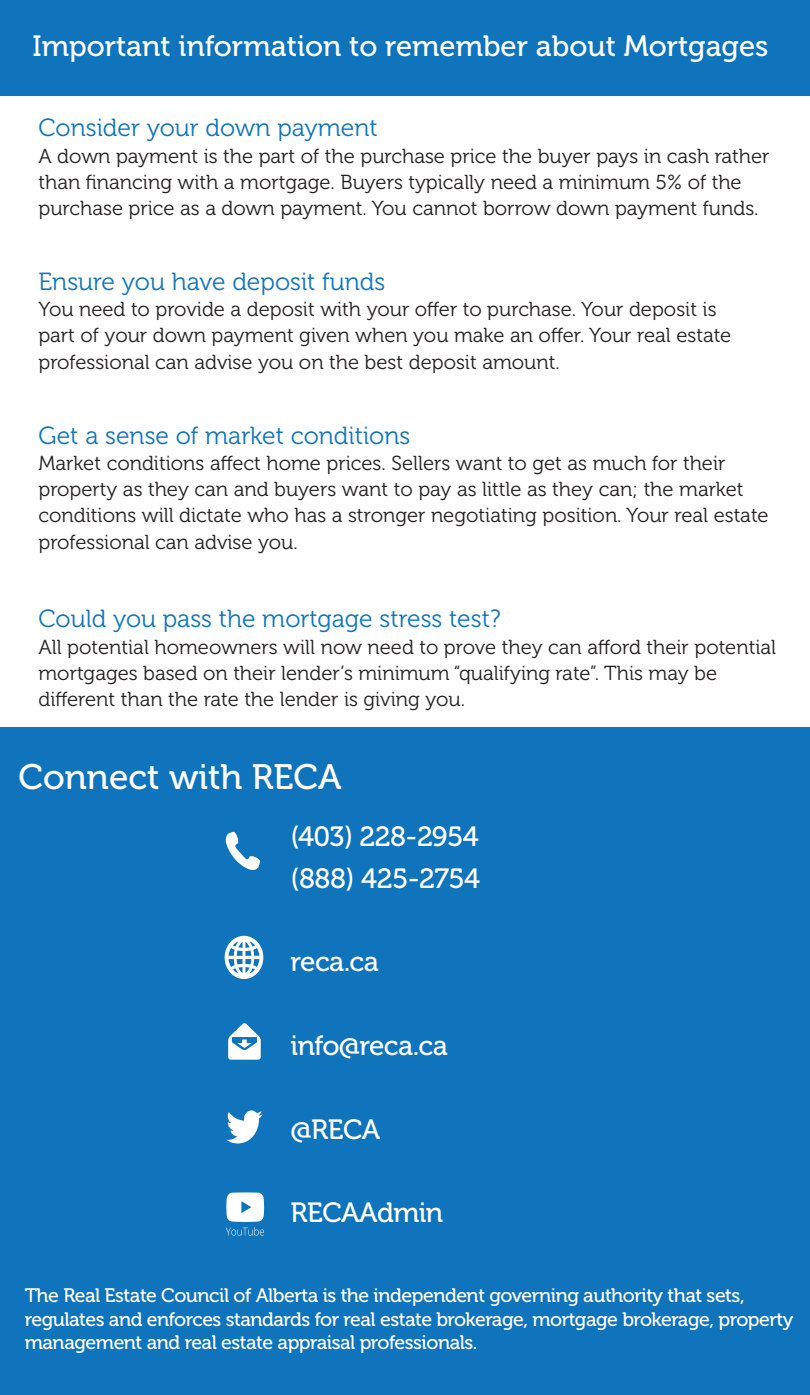
<style>
.page{position:relative;width:810px;height:1395px;background:#fff}
.page>*{position:absolute;margin:0;border:0;box-sizing:border-box;transform-origin:0 0}
.t1{font:35.25px "Museo 500";color:#fff}
.t2{font:29.25px "Museo 500";color:#fff}
.t3{font:27.75px "Museo 500";letter-spacing:-.02em;color:#fff}
.t4{font:24.75px "Museo 300";color:#1074bc}
.t5{font:20.25px/26.2px "Museo 300";color:#231f20}
.t6{font:19.5px/23.4px "Museo 500";letter-spacing:-.025em;color:#fff}
</style>
<div class="page">
<div style="left:0;top:0;width:810px;height:95px;background:#1074bc"></div>
<div style="left:0;top:728px;width:810px;height:667px;background:#1074bc"></div>
<svg style="left:226px;top:1110px;width:37px;height:33px"></svg>
<svg style="left:225px;top:831px;width:35px;height:39px"></svg>
<svg style="left:228px;top:1023px;width:33px;height:37px"></svg>
<svg style="left:225px;top:936px;width:38px;height:43px"></svg>
<svg style="left:226px;top:1192px;width:38px;height:44px"></svg>
<p class="t2" style="left:32px;top:30px;width:738px">Important information to remember about Mortgages</p>
<p class="t4" style="left:38px;top:114px;width:341px">Consider your down payment</p>
<p class="t5" style="left:38px;top:143px;width:733px">A down payment is the part of the purchase price the buyer pays in cash rather than financing with a mortgage. Buyers typically need a minimum 5% of the purchase price as a down payment. You cannot borrow down payment funds.</p>
<p class="t4" style="left:38px;top:268px;width:348px">Ensure you have deposit funds</p>
<p class="t5" style="left:38px;top:296px;width:694px">You need to provide a deposit with your offer to purchase. Your deposit is part of your down payment given when you make an offer. Your real estate professional can advise you on the best deposit amount.</p>
<p class="t4" style="left:38px;top:422px;width:373px">Get a sense of market conditions</p>
<p class="t5" style="left:38px;top:450px;width:732px">Market conditions affect home prices. Sellers want to get as much for their property as they can and buyers want to pay as little as they can; the market conditions will dictate who has a stronger negotiating position. Your real estate professional can advise you.</p>
<p class="t4" style="left:38px;top:605px;width:464px">Could you pass the mortgage stress test?</p>
<p class="t5" style="left:38px;top:634px;width:739px">All potential homeowners will now need to prove they can afford their potential mortgages based on their lender’s minimum “qualifying rate”. This may be different than the rate the lender is giving you.</p>
<p class="t1" style="left:18px;top:757px;width:325px">Connect with RECA</p>
<p class="t3" style="left:291px;top:821px;width:190px">(403) 228-2954</p>
<p class="t3" style="left:291px;top:863px;width:191px">(888) 425-2754</p>
<p class="t3" style="left:291px;top:947px;width:90px">reca.ca</p>
<p class="t3" style="left:291px;top:1030px;width:159px">info@reca.ca</p>
<p class="t3" style="left:291px;top:1114px;width:91px">@RECA</p>
<p class="t3" style="left:291px;top:1198px;width:154px">RECAAdmin</p>
<p class="t6" style="left:25px;top:1284px;width:770px">The Real Estate Council of Alberta is the independent governing authority that sets, regulates and enforces standards for real estate brokerage, mortgage brokerage, property management and real estate appraisal professionals.</p>
</div>
